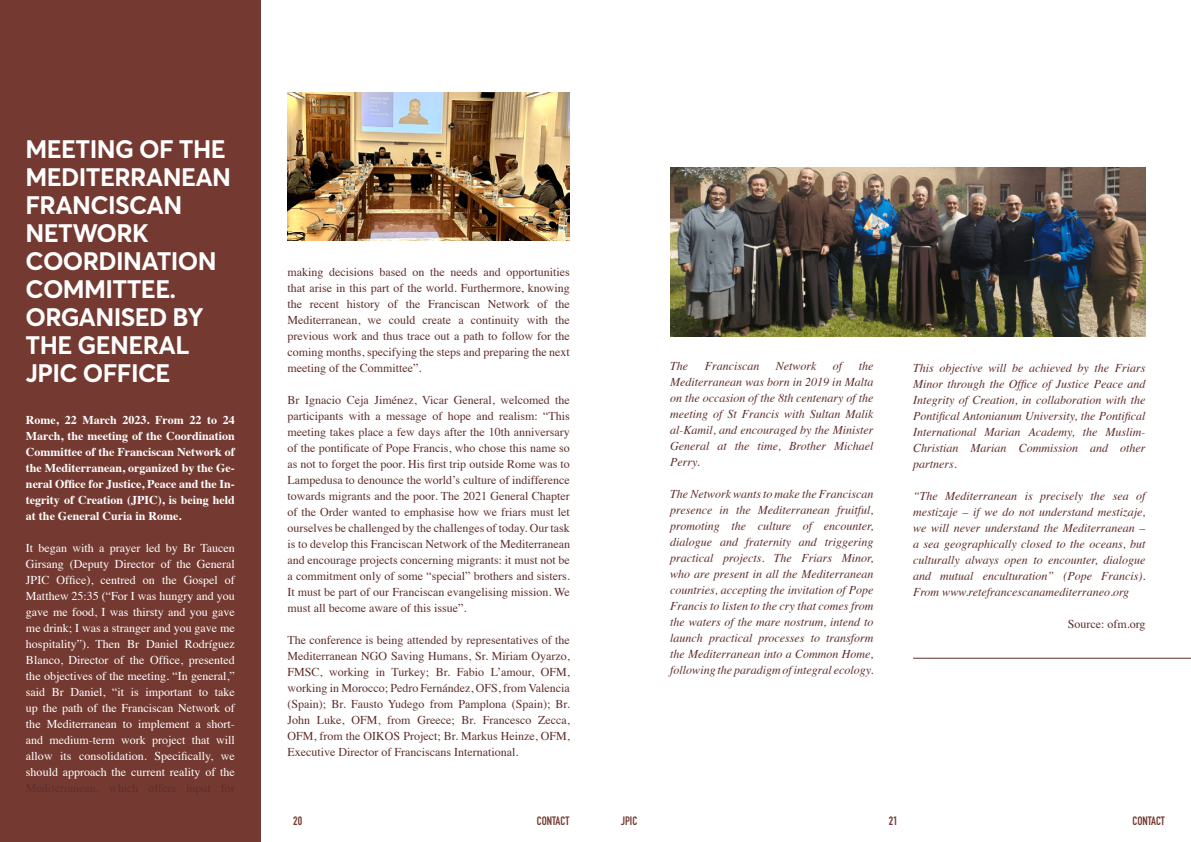
<style>
.page{position:relative;width:1191px;height:842px;background:#fff}
.page>*{position:absolute;margin:0;border:0;box-sizing:border-box;transform-origin:0 0}
.t1{font:700 25px/28px "Averta";letter-spacing:-.025em;color:#fff}
.t2{font:12px/16px "Times";color:#5e2d2b;text-align:justify}
.t3{font:italic 12px/16px "Times";color:#5e2d2b;text-align:justify}
.t4{font:12px/16px "Times";color:#fff;text-align:justify}
.t5{font:700 12px/16px "Times";color:#fff;text-align:justify}
.t6{font:700 12px "DIN Condensed";color:#743a32}
</style>
<div class="page">
<div style="left:0;top:0;width:261px;height:842px;background:#743a32"></div>
<img style="left:287px;top:93px;width:283px;height:148px">
<img style="left:670px;top:167px;width:475px;height:170px">
<hr style="left:913px;top:658px;width:278px;height:1px;background:#5e2d2b">
<h1 class="t1" style="left:26px;top:135px;width:207px">MEETING OF THE<br>MEDITERRANEAN<br>FRANCISCAN<br>NETWORK<br>COORDINATION<br>COMMITTEE.<br>ORGANISED BY<br>THE GENERAL<br>JPIC OFFICE</h1>
<p class="t5" style="left:26px;top:410px;width:210px">Rome, 22 March 2023. From 22 to 24<br>March, the meeting of the Coordination Committee of the Franciscan Network of the Mediterranean, organized by the Ge&shy;neral Office for Justice, Peace and the In&shy;tegrity of Creation (JPIC), is being held at the General Curia in Rome.</p>
<p class="t4" style="left:26px;top:538px;width:210px">It began with a prayer led by Br Taucen Girsang (Deputy Director of the General JPIC Office), centred on the Gospel of Matthew 25:35 (“For I was hungry and you gave me food, I was thirsty and you gave me drink; I was a stranger and you gave me hospitality”). Then Br Daniel Rodríguez Blanco, Director of the Office, presented the objectives of the meeting. “In general,” said Br Daniel, “it is important to take up the path of the Franciscan Network of the Mediterranean to implement a short&shy;and medium-term work project that will allow its consolidation. Specifically, we should approach the current reality of the</p>
<p class="t2" style="left:287px;top:263px;width:284px">making decisions based on the needs and opportunities that arise in this part of the world. Furthermore, knowing the recent history of the Franciscan Network of the Mediterranean, we could create a continuity with the previous work and thus trace out a path to follow for the coming months, specifying the steps and preparing the next meeting of the Committee”.</p>
<p class="t2" style="left:287px;top:391px;width:284px">Br Ignacio Ceja Jiménez, Vicar General, welcomed the participants with a message of hope and realism: “This meeting takes place a few days after the 10th anniversary of the pontificate of Pope Francis, who chose this name so as not to forget the poor. His first trip outside Rome was to Lampedusa to denounce the world’s culture of indifference towards migrants and the poor. The 2021 General Chapter of the Order wanted to emphasise how we friars must let ourselves be challenged by the challenges of today. Our task is to develop this Franciscan Network of the Mediterranean and encourage projects concerning migrants: it must not be a commitment only of some “special” brothers and sisters.<br>It must be part of our Franciscan evangelising mission. We must all become aware of this issue”.</p>
<p class="t2" style="left:287px;top:631px;width:284px">The conference is being attended by representatives of the Mediterranean NGO Saving Humans, Sr. Miriam Oyarzo, FMSC, working in Turkey; Br. Fabio L’amour, OFM, working in Morocco; Pedro Fernández, OFS, from Valencia (Spain); Br. Fausto Yudego from Pamplona (Spain); Br.<br>John Luke, OFM, from Greece; Br. Francesco Zecca, OFM, from the OIKOS Project; Br. Markus Heinze, OFM, Executive Director of Franciscans International.</p>
<p class="t3" style="left:670px;top:357px;width:19px">The</p>
<p class="t3" style="left:704px;top:357px;width:56px">Franciscan</p>
<p class="t3" style="left:776px;top:357px;width:42px">Network</p>
<p class="t3" style="left:833px;top:357px;width:11px">of</p>
<p class="t3" style="left:670px;top:357px;width:205px;text-indent:188px">the Mediterranean was born in 2019 in Malta on the occasion of the 8th centenary of the meeting of St Francis with Sultan Malik al-Kamil, and encouraged by the Minister General at the time, Brother Michael Perry.</p>
<p class="t3" style="left:670px;top:485px;width:205px">The Network wants to make the Franciscan presence in the Mediterranean fruitful, promoting the culture of encounter, dialogue and fraternity and triggering practical projects. The Friars Minor, who are present in all the Mediterranean countries, accepting the invitation of Pope Francis to listen to the cry that comes from the waters of the mare nostrum, intend to launch practical processes to transform the Mediterranean into a Common Home, following the paradigm of integral ecology.</p>
<p class="t3" style="left:913px;top:360px;width:234px">This objective will be achieved by the Friars Minor through the Office of Justice Peace and Integrity of Creation, in collaboration with the Pontifical Antonianum University, the Pontifical International Marian Academy, the Muslim-Christian Marian Commission and other partners.</p>
<p class="t3" style="left:913px;top:488px;width:234px">“The Mediterranean is precisely the sea of mestizaje – if we do not understand mestizaje, we will never understand the Mediterranean – a sea geographically closed to the oceans, but culturally always open to encounter, dialogue and mutual enculturation” (Pope Francis).<br>From www.retefrancescanamediterraneo.org</p>
<p class="t2" style="left:1067px;top:615px;width:79px">Source: ofm.org</p>
<p class="t6" style="left:293px;top:813px;width:10px">20</p>
<p class="t6" style="left:888px;top:813px;width:10px">21</p>
<p class="t6" style="left:537px;top:813px;width:34px">CONTACT</p>
<p class="t6" style="left:621px;top:813px;width:18px">JPIC</p>
<p class="t6" style="left:1132px;top:813px;width:34px">CONTACT</p>
</div>
